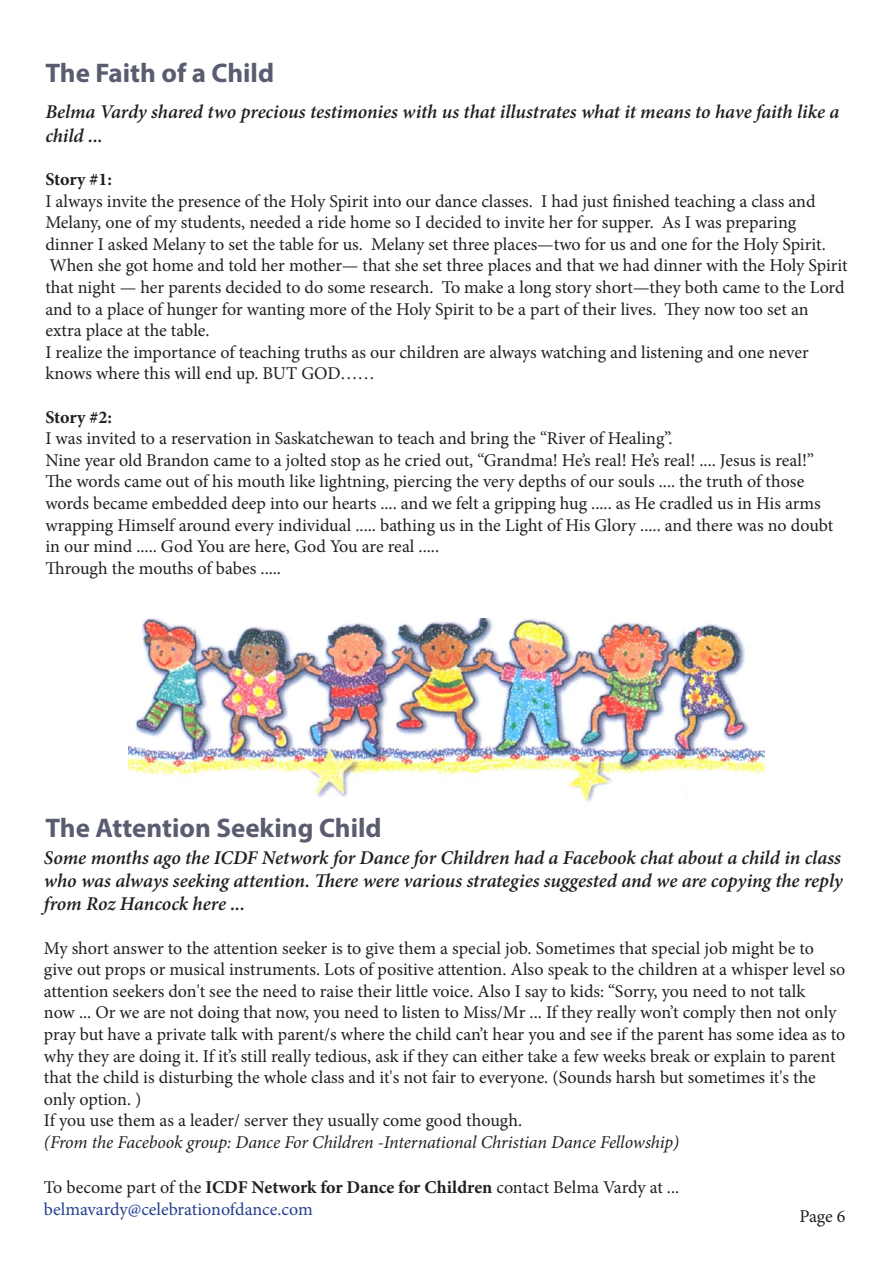
<style>
.page{position:relative;width:893px;height:1263px;background:#fff}
.page>*{position:absolute;margin:0;border:0;box-sizing:border-box;transform-origin:0 0}
.t1{font:700 27px "Myriad Pro";color:#5a5d70}
.t2{font:italic 600 19.5px/23.4px "Minion Pro";letter-spacing:-.005em;color:#231f20}
.t3{font:18px/21.6px "Minion Pro";letter-spacing:-.005em;color:#231f20}
.t4{font:italic 18px "Minion Pro";letter-spacing:-.01em;color:#231f20}
.t5{font:18px "Minion Pro";letter-spacing:-.005em;color:#253f8e}
.t6{font:700 18px "Minion Pro";letter-spacing:-.01em;color:#231f20}
.s1{font-weight:700}
</style>
<div class="page">
<img style="left:128px;top:619px;width:637px;height:183px">
<p class="t1" style="left:45px;top:55px;width:230px">The Faith of a Child</p>
<p class="t2" style="left:45px;top:100px;width:795px">Belma Vardy shared two precious testimonies with us that illustrates what it means to have faith like a child ...</p>
<p class="t6" style="left:45px;top:167px;width:68px">Story #1:</p>
<p class="t3" style="left:45px;top:190px;width:782px">I always invite the presence of the Holy Spirit into our dance classes. I had just finished teaching a class and<br>Melany, one of my students, needed a ride home so I decided to invite her for supper. As I was preparing dinner I asked Melany to set the table for us. Melany set three places—two for us and one for the Holy Spirit.</p>
<p class="t3" style="left:45px;top:255px;width:804px">When she got home and told her mother— that she set three places and that we had dinner with the Holy Spirit that night — her parents decided to do some research. To make a long story short—they both came to the Lord and to a place of hunger for wanting more of the Holy Spirit to be a part of their lives. They now too set an extra place at the table.</p>
<p class="t3" style="left:45px;top:341px;width:765px">I realize the importance of teaching truths as our children are always watching and listening and one never knows where this will end up. BUT GOD……</p>
<p class="t6" style="left:45px;top:404px;width:68px">Story #2:</p>
<p class="t3" style="left:45px;top:428px;width:629px">I was invited to a reservation in Saskatchewan to teach and bring the “River of Healing”.</p>
<p class="t3" style="left:45px;top:449px;width:789px">Nine year old Brandon came to a jolted stop as he cried out, “Grandma! He’s real! He’s real! .... Jesus is real!” The words came out of his mouth like lightning, piercing the very depths of our souls .... the truth of those words became embedded deep into our hearts .... and we felt a gripping hug ..... as He cradled us in His arms wrapping Himself around every individual ..... bathing us in the Light of His Glory ..... and there was no doubt in our mind ..... God You are here, God You are real .....<br>Through the mouths of babes .....</p>
<p class="t1" style="left:45px;top:810px;width:338px">The Attention Seeking Child</p>
<p class="t2" style="left:44px;top:845px;width:800px;text-align:justify">Some months ago the ICDF Network for Dance for Children had a Facebook chat about a child in class who was always seeking attention. There were various strategies suggested and we are copying the reply from Roz Hancock here ...</p>
<p class="t3" style="left:44px;top:937px;width:803px">My short answer to the attention seeker is to give them a special job. Sometimes that special job might be to give out props or musical instruments. Lots of positive attention. Also speak to the children at a whisper level so attention seekers don't see the need to raise their little voice. Also I say to kids: “Sorry, you need to not talk</p>
<p class="t3" style="left:44px;top:1002px;width:803px">now ... Or we are not doing that now, you need to listen to Miss/Mr ... If they really won’t comply then not only pray but have a private talk with parent/s where the child can’t hear you and see if the parent has some idea as to why they are doing it. If it’s still really tedious, ask if they can either take a few weeks break or explain to parent that the child is disturbing the whole class and it's not fair to everyone. (Sounds harsh but sometimes it's the only option. )</p>
<p class="t3" style="left:44px;top:1110px;width:480px">If you use them as a leader/ server they usually come good though.</p>
<p class="t4" style="left:44px;top:1130px;width:637px">(From the Facebook group: Dance For Children -International Christian Dance Fellowship)</p>
<p class="t3" style="left:44px;top:1177px;width:637px">To become part of the <span class="s1">ICDF Network for Dance for Children</span> contact Belma Vardy at ...</p>
<p class="t5" style="left:44px;top:1197px;width:270px">belmavardy@celebrationofdance.com</p>
<p class="t3" style="left:799px;top:1205px;width:48px">Page 6</p>
</div>
